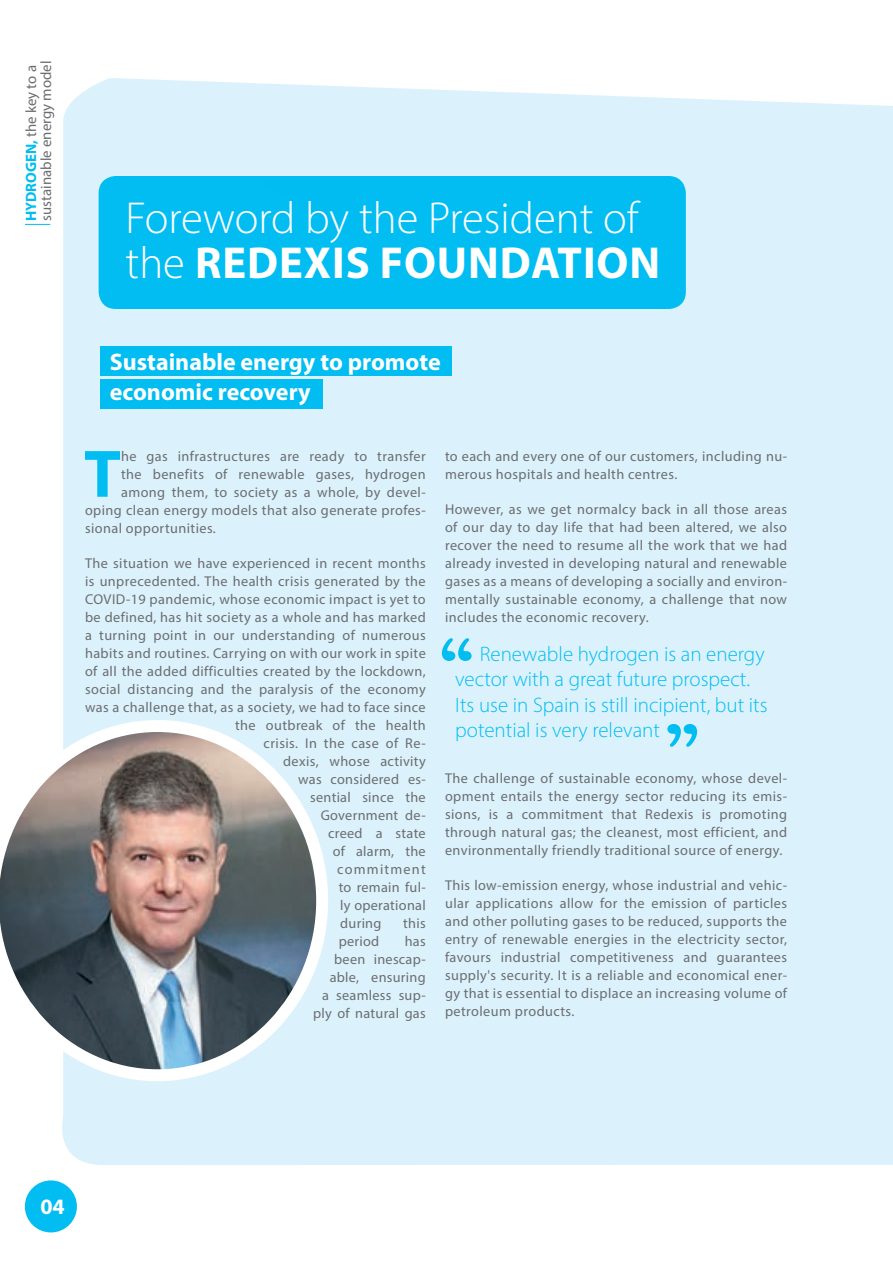
<style>
.page{position:relative;width:893px;height:1263px;background:#fff}
.page>*{position:absolute;margin:0;border:0;box-sizing:border-box;transform-origin:0 0}
.t1{font:700 67.65px "Myriad Pro";color:#01bdf2}
.t2{font:300 45px/45px "Myriad Pro";color:#fff}
.t3{font:700 24px/30px "Myriad Pro";color:#fff}
.t4{font:700 22.05px "Myriad Pro";color:#fff}
.t5{font:300 21px/25.2px "Myriad Pro";color:#01bdf2}
.t6{font:15px/15px "Myriad Pro";color:#6c6d70}
.t7{font:14.25px/18px "Myriad Pro";letter-spacing:.03em;color:#6c6d70;text-align:justify}
.t8{font:14.25px "Myriad Pro";letter-spacing:.085em;color:#6c6d70}
.s1{font-weight:700;color:#01bdf2}
.s2{font-weight:700}
</style>
<div class="page">
<svg style="left:25px;top:224px;width:25px;height:1px"></svg>
<div style="left:25px;top:1180px;width:52px;height:52px;background:#01bdf2;border-radius:50%"></div>
<div style="left:62px;top:78px;width:830px;height:1087px;background:#dbf2fc"></div>
<img style="left:0;top:720px;width:328px;height:361px">
<svg style="left:442px;top:638px;width:29px;height:23px"></svg>
<svg style="left:667px;top:724px;width:30px;height:23px"></svg>
<div style="left:101px;top:346px;width:350px;height:30px;background:#01bdf2"></div>
<div style="left:100px;top:379px;width:222px;height:30px;background:#01bdf2"></div>
<div style="left:99px;top:176px;width:586px;height:133px;background:#01bdf2"></div>
<p class="t6" style="left:23px;top:221px;width:161px;rotate:-90deg"><span class="s1">HYDROGEN,</span> the key to a sustainable energy model</p>
<h2 class="t2" style="left:125px;top:195px;width:536px">Foreword by the President of the <span class="s2">REDEXIS FOUNDATION</span></h2>
<h3 class="t3" style="left:110px;top:346px;width:332px">Sustainable energy to promote economic recovery</h3>
<h1 class="t1" style="left:84px;top:430px;width:39px">T</h1>
<p class="t7" style="left:121px;top:447px;width:306px">he gas infrastructures are ready to transfer</p>
<p class="t7" style="left:121px;top:465px;width:306px">the benefits of renewable gases, hydrogen</p>
<p class="t7" style="left:121px;top:483px;width:306px">among them, to society as a whole, by devel-</p>
<p class="t7" style="left:85px;top:501px;width:342px">oping clean energy models that also generate profes-</p>
<p class="t7" style="left:85px;top:519px;width:132px">sional opportunities.</p>
<p class="t7" style="left:85px;top:554px;width:342px">The situation we have experienced in recent months</p>
<p class="t7" style="left:85px;top:572px;width:342px">is unprecedented. The health crisis generated by the</p>
<p class="t7" style="left:85px;top:590px;width:342px">COVID-19 pandemic, whose economic impact is yet to</p>
<p class="t7" style="left:85px;top:608px;width:342px">be defined, has hit society as a whole and has marked</p>
<p class="t7" style="left:85px;top:626px;width:342px">a turning point in our understanding of numerous</p>
<p class="t7" style="left:85px;top:644px;width:342px">habits and routines. Carrying on with our work in spite</p>
<p class="t7" style="left:85px;top:662px;width:342px">of all the added difficulties created by the lockdown,</p>
<p class="t7" style="left:85px;top:680px;width:342px">social distancing and the paralysis of the economy</p>
<p class="t7" style="left:85px;top:698px;width:342px">was a challenge that, as a society, we had to face since</p>
<p class="t7" style="left:235px;top:716px;width:192px">the outbreak of the health</p>
<p class="t7" style="left:263px;top:734px;width:163px">crisis. In the case of Re-</p>
<p class="t7" style="left:283px;top:752px;width:144px">dexis, whose activity</p>
<p class="t7" style="left:298px;top:770px;width:129px">was considered es-</p>
<p class="t7" style="left:310px;top:788px;width:117px">sential since the</p>
<p class="t7" style="left:320px;top:806px;width:106px">Government de-</p>
<p class="t7" style="left:328px;top:824px;width:99px">creed a state</p>
<p class="t7" style="left:332px;top:842px;width:94px">of alarm, the</p>
<p class="t8" style="left:337px;top:860px;width:90px">commitment</p>
<p class="t7" style="left:338px;top:878px;width:88px">to remain ful-</p>
<p class="t7" style="left:340px;top:896px;width:87px">ly operational</p>
<p class="t7" style="left:340px;top:914px;width:43px">during</p>
<p class="t7" style="left:403px;top:914px;width:24px">this</p>
<p class="t7" style="left:338px;top:932px;width:42px">period</p>
<p class="t7" style="left:313px;top:932px;width:114px;text-align:right">has<br>been inescap&shy;able, ensuring<br>a seamless sup&shy;ply of natural gas</p>
<p class="t7" style="left:445px;top:447px;width:343px">to each and every one of our customers, including nu&shy;merous hospitals and health centres.</p>
<p class="t7" style="left:445px;top:500px;width:343px">However, as we get normalcy back in all those areas of our day to day life that had been altered, we also recover the need to resume all the work that we had already invested in developing natural and renewable gases as a means of developing a socially and environ&shy;mentally sustainable economy, a challenge that now includes the economic recovery.</p>
<h3 class="t5" style="left:455px;top:641px;width:314px;text-indent:25px">Renewable hydrogen is an energy vector with a great future prospect.<br>Its use in Spain is still incipient, but its potential is very relevant</h3>
<p class="t7" style="left:445px;top:769px;width:343px">The challenge of sustainable economy, whose devel&shy;opment entails the energy sector reducing its emis&shy;sions, is a commitment that Redexis is promoting through natural gas; the cleanest, most efficient, and environmentally friendly traditional source of energy.</p>
<p class="t7" style="left:445px;top:876px;width:343px">This low-emission energy, whose industrial and vehic&shy;ular applications allow for the emission of particles and other polluting gases to be reduced, supports the entry of renewable energies in the electricity sector, favours industrial competitiveness and guarantees supply's security. It is a reliable and economical ener&shy;gy that is essential to displace an increasing volume of petroleum products.</p>
<h3 class="t4" style="left:40px;top:1192px;width:26px">04</h3>
</div>
